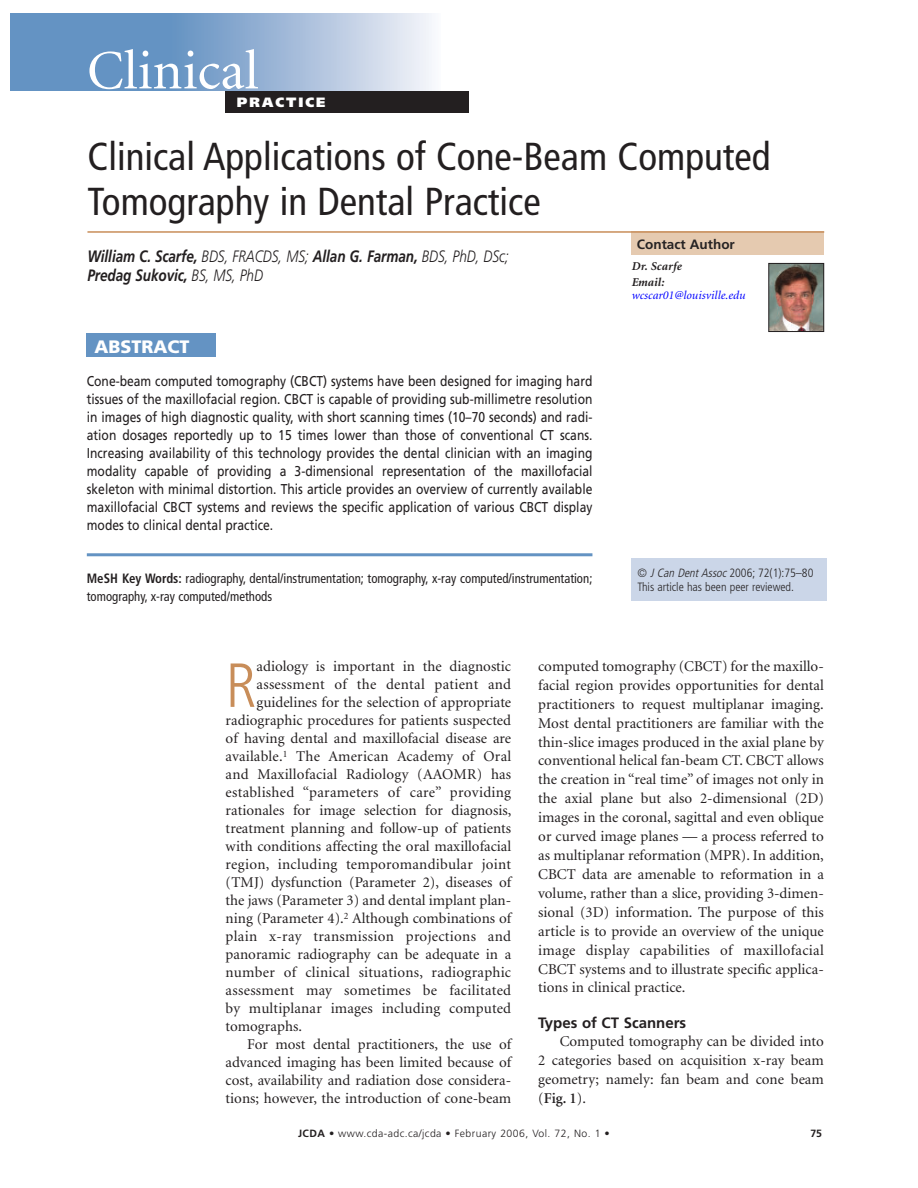
<style>
.page{position:relative;width:918px;height:1188px;background:#fff}
.page>*{position:absolute;margin:0;border:0;box-sizing:border-box;transform-origin:0 0}
.t1{font:300 condensed 62.1px "Frutiger";color:#c88d59}
.t2{font:55.5px "Minion";color:#fff}
.t3{font:condensed 39px/45px "Frutiger";color:#231f20}
.t4{font:900 18px "Frutiger";color:#fff}
.t5{font:italic 700 16.5px/19.5px "Frutiger";letter-spacing:-.005em;color:#231f20;scale:.82 1}
.t6{font:15px/18.9px "Minion";color:#231f20;text-align:justify}
.t7{font:15px "Minion";letter-spacing:.02em;color:#231f20}
.t8{font:700 15px "Frutiger";color:#231f20}
.t9{font:14.25px/18px "Frutiger";color:#231f20;text-align:justify;scale:.85 1}
.t10{font:condensed 13.5px/18px "Frutiger";color:#231f20;scale:.95 1}
.t11{font:700 13.5px "Frutiger";color:#262324}
.t12{font:900 13.5px "Frutiger";letter-spacing:.15em;color:#fff}
.t13{font:300 condensed 12px/14.4px "Frutiger";color:#262324}
.t14{font:italic 12px "Minion";letter-spacing:.01em;color:#00f}
.t15{font:italic 700 12px/15.6px "Minion";letter-spacing:.01em;color:#231f20}
.t16{font:300 10.5px "Frutiger";letter-spacing:.04em;color:#231f20}
.t17{font:700 10.5px "Frutiger";color:#231f20}
.s1{font-weight:300}
.s2{font-weight:700}
.s3{font-style:italic}
.s4{font-weight:600}
</style>
<div class="page">
<div style="left:8px;top:14px;width:402px;height:77px;background:#6493c3"></div>
<div style="left:171px;top:14px;width:270px;height:77px;background:linear-gradient(to right,#628fc1,#f7f5fa)"></div>
<div style="left:225px;top:91px;width:244px;height:21px;background:#231f20"></div>
<img style="left:771px;top:265px;width:51px;height:65px">
<div style="left:769px;top:263px;width:55px;height:69px;border:1px solid #231f20"></div>
<div style="left:631px;top:231px;width:193px;height:24px;background:#e5cab0"></div>
<hr style="left:87px;top:231px;width:737px;height:2px;background:#c88d59">
<div style="left:87px;top:334px;width:129px;height:23px;background:#6493c3"></div>
<div style="left:631px;top:558px;width:196px;height:42px;background:#cbd6e8"></div>
<hr style="left:87px;top:553px;width:505px;height:3px;background:#6493c3">
<hr style="left:8px;top:14px;width:2px;height:93px;background:#fff">
<h2 class="t2" style="left:87px;top:49px;width:173px">Clinical</h2>
<p class="t12" style="left:237px;top:97px;width:90px">PRACTICE</p>
<h3 class="t3" style="left:87px;top:137px;width:685px">Clinical Applications of Cone-Beam Computed<br>Tomography in Dental Practice</h3>
<p class="t5" style="left:87px;top:247px;width:515px">William C. Scarfe, <span class="s1">BDS, FRACDS, MS;</span> Allan G. Farman, <span class="s1">BDS, PhD, DSc;<br></span>Predag Sukovic, <span class="s1">BS, MS, PhD</span></p>
<p class="t11" style="left:637px;top:239px;width:99px">Contact Author</p>
<p class="t15" style="left:631px;top:260px;width:52px">Dr. Scarfe<br>Email:</p>
<p class="t14" style="left:631px;top:291px;width:115px">wcscar01@louisville.edu</p>
<p class="t4" style="left:94px;top:339px;width:97px">ABSTRACT</p>
<p class="t9" style="left:87px;top:373px;width:596px">Cone-beam computed tomography (CBCT) systems have been designed for imaging hard tissues of the maxillofacial region. CBCT is capable of providing sub-millimetre resolution in images of high diagnostic quality, with short scanning times (10–70 seconds) and radi&shy;ation dosages reportedly up to 15 times lower than those of conventional CT scans.<br>Increasing availability of this technology provides the dental clinician with an imaging modality capable of providing a 3-dimensional representation of the maxillofacial skeleton with minimal distortion. This article provides an overview of currently available maxillofacial CBCT systems and reviews the specific application of various CBCT display modes to clinical dental practice.</p>
<p class="t10" style="left:87px;top:571px;width:534px"><span class="s2">MeSH Key Words:</span> radiography, dental/instrumentation; tomography, x-ray computed/instrumentation; tomography, x-ray computed/methods</p>
<p class="t13" style="left:637px;top:566px;width:178px">© <span class="s3">JCan DentAssoc</span>2006; 72(1):75–80<br>This article has been peer reviewed.</p>
<h1 class="t1" style="left:226px;top:660px;width:33px">R</h1>
<p class="t6" style="left:257px;top:658px;width:256px">adiology is important in the diagnostic</p>
<p class="t7" style="left:257px;top:678px;width:256px">assessment of the dental patient and</p>
<p class="t6" style="left:257px;top:694px;width:256px">guidelines for the selection of appropriate</p>
<p class="t6" style="left:226px;top:712px;width:287px">radiographic procedures for patients suspected</p>
<p class="t6" style="left:226px;top:730px;width:287px">of having dental and maxillofacial disease are</p>
<p class="t6" style="left:226px;top:748px;width:287px">available.<sup>1</sup> The American Academy of Oral</p>
<p class="t6" style="left:226px;top:766px;width:287px">and Maxillofacial Radiology (AAOMR) has</p>
<p class="t7" style="left:226px;top:786px;width:287px">established “parameters of care” providing</p>
<p class="t6" style="left:226px;top:802px;width:287px">rationales for image selection for diagnosis,</p>
<p class="t6" style="left:226px;top:820px;width:287px">treatment planning and follow-up of patients</p>
<p class="t6" style="left:226px;top:838px;width:287px">with conditions affecting the oral maxillofacial</p>
<p class="t6" style="left:226px;top:856px;width:287px">region, including temporomandibular joint</p>
<p class="t6" style="left:226px;top:874px;width:287px">(TMJ) dysfunction (Parameter 2), diseases of</p>
<p class="t6" style="left:226px;top:892px;width:287px">the jaws (Parameter 3) and dental implant plan-</p>
<p class="t6" style="left:226px;top:910px;width:287px">ning (Parameter 4).<sup>2</sup> Although combinations of</p>
<p class="t7" style="left:226px;top:930px;width:287px">plain x-ray transmission projections and</p>
<p class="t6" style="left:226px;top:946px;width:287px">panoramic radiography can be adequate in a</p>
<p class="t6" style="left:226px;top:964px;width:287px">number of clinical situations, radiographic</p>
<p class="t7" style="left:226px;top:985px;width:287px">assessment may sometimes be facilitated</p>
<p class="t6" style="left:226px;top:1000px;width:287px">by multiplanar images including computed</p>
<p class="t6" style="left:226px;top:1018px;width:78px">tomographs.</p>
<p class="t6" style="left:247px;top:1036px;width:265px">For most dental practitioners, the use of</p>
<p class="t6" style="left:226px;top:1054px;width:287px">advanced imaging has been limited because of</p>
<p class="t6" style="left:226px;top:1072px;width:287px">cost, availability and radiation dose considera-</p>
<p class="t6" style="left:226px;top:1090px;width:287px">tions; however, the introduction of cone-beam</p>
<p class="t6" style="left:538px;top:658px;width:287px">computed tomography (CBCT) for the maxillo&shy;facial region provides opportunities for dental practitioners to request multiplanar imaging.<br>Most dental practitioners are familiar with the thin-slice images produced in the axial plane by conventional helical fan-beam CT. CBCT allows the creation in “real time” of images not only in the axial plane but also 2-dimensional (2D) images in the coronal, sagittal and even oblique or curved image planes — a process referred to as multiplanar reformation (MPR). In addition, CBCT data are amenable to reformation in a volume, rather than a slice, providing 3-dimen&shy;sional (3D) information. The purpose of this article is to provide an overview of the unique image display capabilities of maxillofacial CBCT systems and to illustrate specific applica&shy;tions in clinical practice.</p>
<p class="t8" style="left:538px;top:1016px;width:149px">Types of CT Scanners</p>
<p class="t6" style="left:538px;top:1033px;width:287px;text-indent:22px">Computed tomography can be divided into 2 categories based on acquisition x-ray beam geometry; namely: fan beam and cone beam (<span class="s4">Fig. 1</span>).</p>
<p class="t16" style="left:298px;top:1129px;width:313px"><span class="s2">JCDA •</span> www.cda-adc.ca/jcda • February 2006, Vol. 72, No. 1 •</p>
<p class="t17" style="left:810px;top:1129px;width:13px">75</p>
</div>
